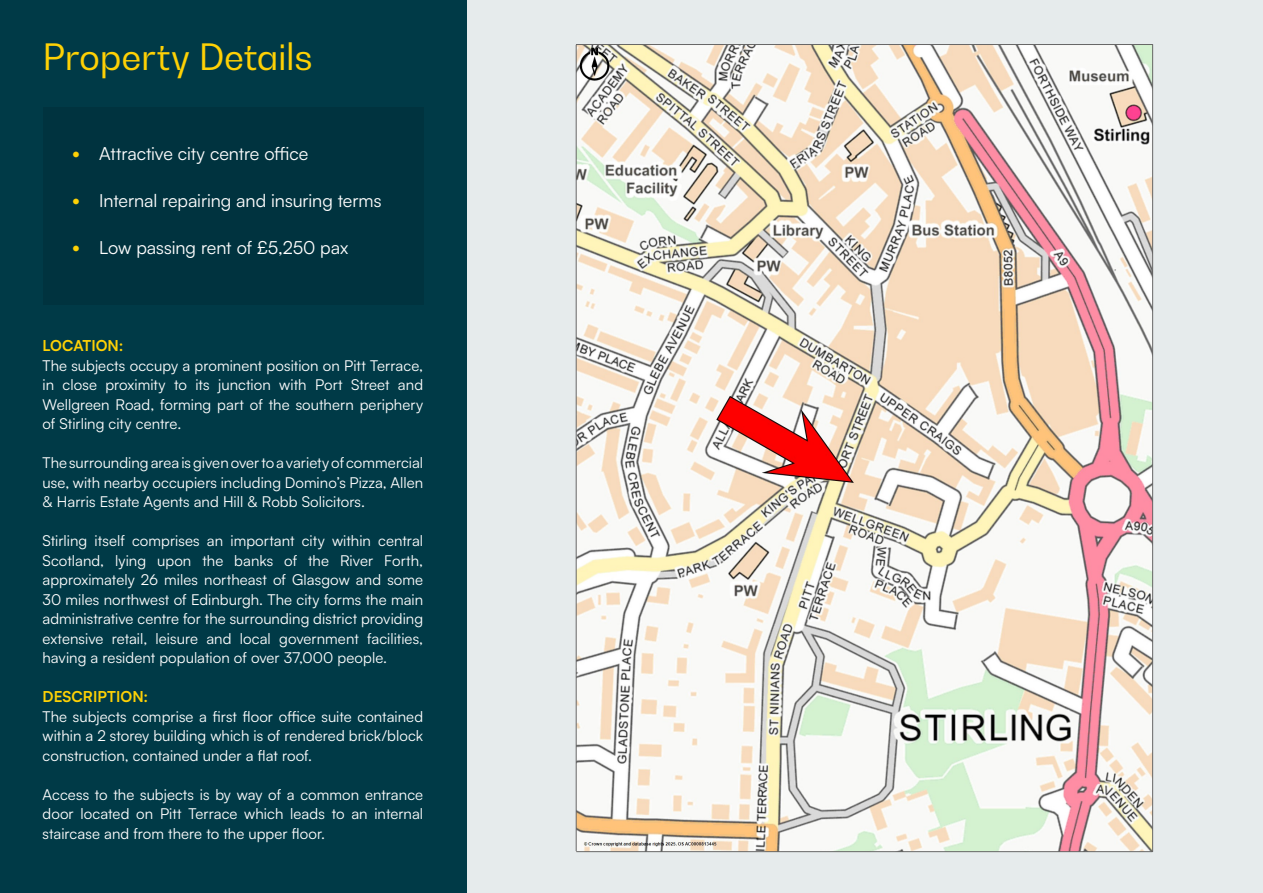
<style>
.page{position:relative;width:1263px;height:893px;background:#fff}
.page>*{position:absolute;margin:0;border:0;box-sizing:border-box;transform-origin:0 0}
.t1{font:36px "Bw Gradual DEMO";letter-spacing:-.01em;color:#fed105}
.t2{font:18px "Satoshi";letter-spacing:-.005em;color:#fff}
.Text{font:15px/19.5px "Satoshi";letter-spacing:.005em;color:#fff;text-align:justify}
.Headings{font:700 15px "Satoshi";letter-spacing:.005em;color:#fed105}
.s1{font-size:21px;color:#fed105}
</style>
<div class="page">
<div style="left:0;top:0;width:466px;height:893px;background:#003a47"></div>
<div style="left:43px;top:107px;width:380px;height:198px;background:#00333f"></div>
<div style="left:466px;top:0;width:797px;height:893px;background:#e6ebec"></div>
<img style="left:577px;top:45px;width:575px;height:806px">
<hr style="left:576px;top:45px;width:1px;height:806px;background:#666">
<hr style="left:1152px;top:44px;width:1px;height:808px;background:#666">
<hr style="left:576px;top:44px;width:577px;height:1px;background:#666">
<hr style="left:576px;top:851px;width:576px;height:1px;background:#666">
<p class="t1" style="left:43px;top:34px;width:272px">Property Details</p>
<p class="t2" style="left:72px;top:142px;width:237px"><span class="s1">•</span> Attractive city centre office</p>
<p class="t2" style="left:72px;top:189px;width:311px"><span class="s1">•</span> Internal repairing and insuring terms</p>
<p class="t2" style="left:72px;top:236px;width:277px"><span class="s1">•</span> Low passing rent of £5,250 pax</p>
<p class="Headings" style="left:43px;top:335px;width:83px">LOCATION:</p>
<p class="Text" style="left:43px;top:355px;width:382px">The subjects occupy a prominent position on Pitt Terrace, in close proximity to its junction with Port Street and Wellgreen Road, forming part of the southern periphery of Stirling city centre.</p>
<p class="Text" style="left:43px;top:452px;width:382px">The surrounding area is given over to a variety of commercial use, with nearby occupiers including Domino’s Pizza, Allen &amp; Harris Estate Agents and Hill &amp; Robb Solicitors.</p>
<p class="Text" style="left:43px;top:530px;width:382px">Stirling itself comprises an important city within central Scotland, lying upon the banks of the River Forth, approximately 26 miles northeast of Glasgow and some 30 miles northwest of Edinburgh. The city forms the main administrative centre for the surrounding district providing extensive retail, leisure and local government facilities, having a resident population of over 37,000 people.</p>
<p class="Headings" style="left:43px;top:686px;width:107px">DESCRIPTION:</p>
<p class="Text" style="left:43px;top:706px;width:382px">The subjects comprise a first floor office suite contained within a 2 storey building which is of rendered brick/block construction, contained under a flat roof.</p>
<p class="Text" style="left:43px;top:784px;width:382px">Access to the subjects is by way of a common entrance door located on Pitt Terrace which leads to an internal staircase and from there to the upper floor.</p>
</div>
